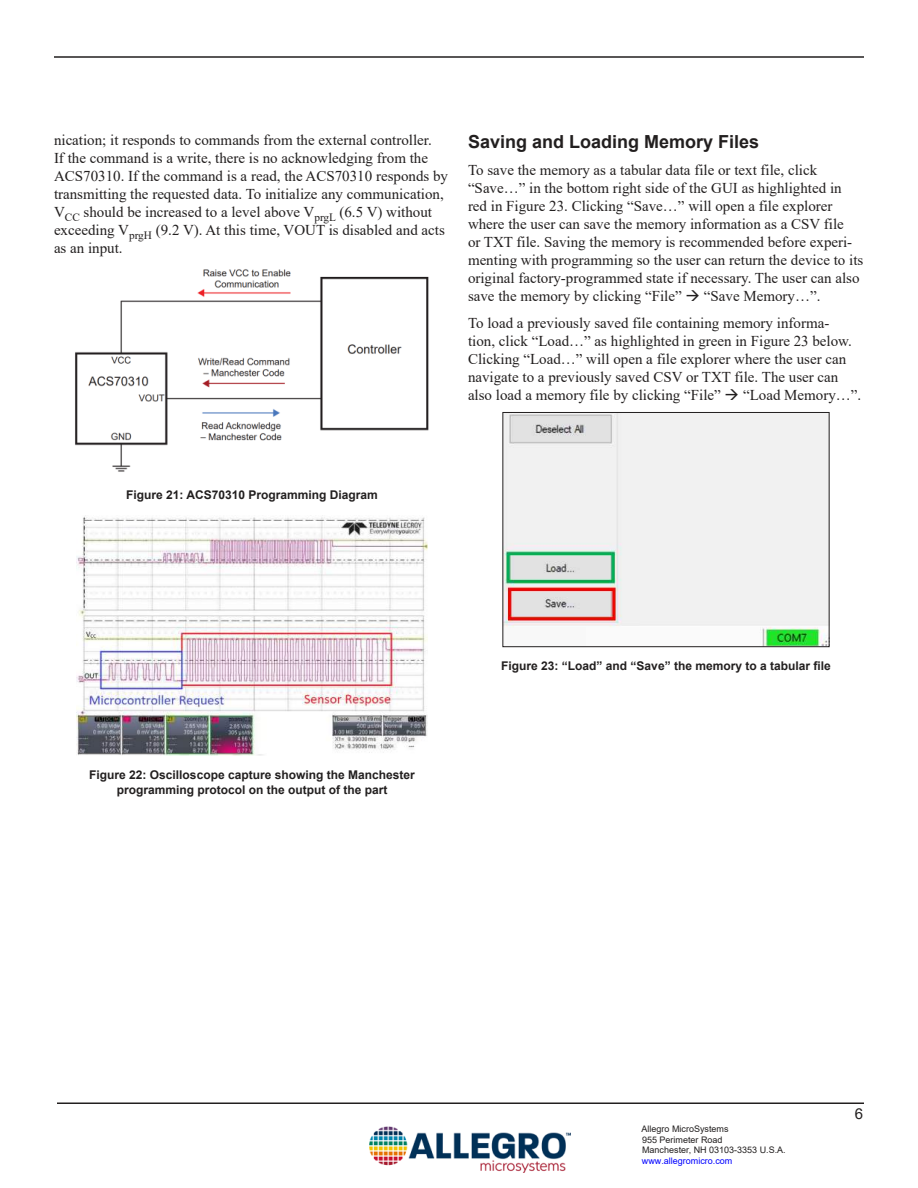
<style>
.page{position:relative;width:918px;height:1188px;background:#fff}
.page>*{position:absolute;margin:0;border:0;box-sizing:border-box;transform-origin:0 0}
.t1{font:700 18px "Arial";color:#221f1f}
.t2{font:15px/18px "Times New Roman";color:#221f1f}
.t3{font:15px "Arial";color:#221f1f}
.t4{font:700 12px/14.4px "Arial";color:#221f1f;text-align:center}
.t5{font:9px/10.8px "Arial";color:#221f1f}
.t6{font:9px "Arial";color:#00f}
</style>
<div class="page">
<hr style="left:57px;top:1102px;width:807px;height:2px;background:#221f1f">
<hr style="left:54px;top:56px;width:810px;height:2px;background:#221f1f">
<img style="left:370px;top:1126px;width:201px;height:47px">
<img style="left:75px;top:269px;width:354px;height:203px">
<img style="left:76px;top:515px;width:352px;height:241px">
<img style="left:504px;top:414px;width:324px;height:231px">
<div style="left:502px;top:412px;width:328px;height:235px;border:1px solid #221f1f"></div>
<p class="t2" style="left:54px;top:133px;width:396px">nication; it responds to commands from the external controller.<br>If the command is a write, there is no acknowledging from the ACS70310. If the command is a read, the ACS70310 responds by transmitting the requested data. To initialize any communication, V<sub>CC</sub> should be increased to a level above V<sub>prgL</sub> (6.5 V) without exceeding V<sub>prgH</sub> (9.2 V). At this time, VOUT is disabled and acts as an input.</p>
<p class="t1" style="left:468px;top:129px;width:293px">Saving and Loading Memory Files</p>
<p class="t2" style="left:468px;top:163px;width:397px">To save the memory as a tabular data file or text file, click “Save…” in the bottom right side of the GUI as highlighted in red in Figure 23. Clicking “Save…” will open a file explorer where the user can save the memory information as a CSV file<br>or TXT file. Saving the memory is recommended before experi&shy;menting with programming so the user can return the device to its original factory-programmed state if necessary. The user can also save the memory by clicking “File” → “Save Memory…”.</p>
<p class="t2" style="left:468px;top:316px;width:395px">To load a previously saved file containing memory informa-<br>tion, click “Load…” as highlighted in green in Figure 23 below.<br>Clicking “Load…” will open a file explorer where the user can navigate to a previously saved CSV or TXT file. The user can also load a memory file by clicking “File” → “Load Memory…”.</p>
<p class="t4" style="left:126px;top:488px;width:253px">Figure 21: ACS70310 Programming Diagram</p>
<p class="t4" style="left:89px;top:769px;width:327px">Figure 22: Oscilloscope capture showing the Manchester programming protocol on the output of the part</p>
<p class="t4" style="left:501px;top:660px;width:331px">Figure 23: “Load” and “Save” the memory to a tabular 昀椀le</p>
<p class="t5" style="left:642px;top:1124px;width:146px">Allegro MicroSystems<br>955 Perimeter Road<br>Manchester, NH 03103-3353 U.S.A.</p>
<p class="t6" style="left:642px;top:1158px;width:92px">www.allegromicro.com</p>
<p class="t3" style="left:855px;top:1108px;width:10px">6</p>
</div>
